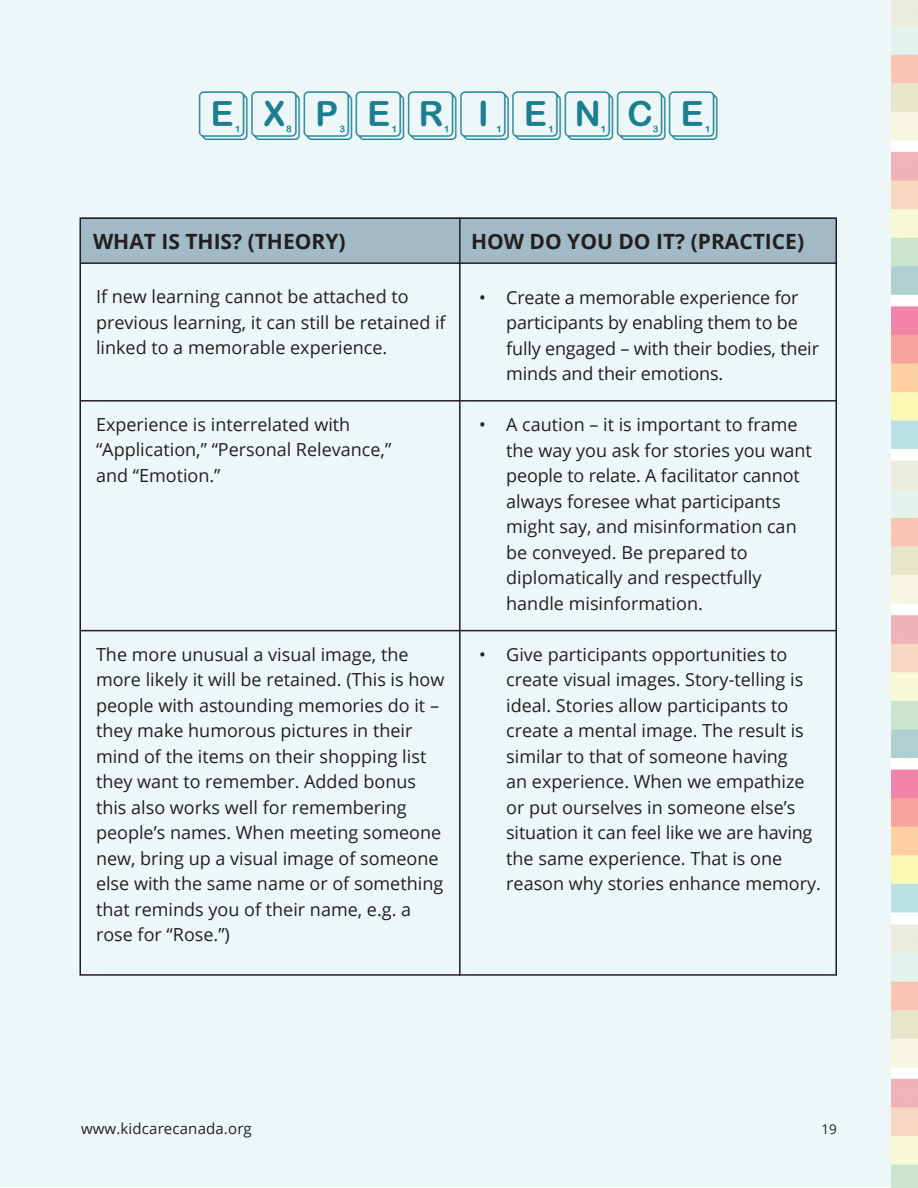
<style>
.page{position:relative;width:918px;height:1188px;background:#fff}
.page>*{position:absolute;margin:0;border:0;box-sizing:border-box;transform-origin:0 0}
.t1{font:48px "Scramble";color:#1c7f91}
.t2{font:700 21px "Open Sans";color:#231f20}
.t3{font:18px/25.5px "Open Sans";color:#231f20}
.t4{font:15px "Open Sans";letter-spacing:.01em;color:#231f20}
.t5{font:13.5px "Open Sans";color:#231f20}
</style>
<div class="page">
<div style="left:1px;top:1px;width:916px;height:1186px;background:#edf7f8"></div>
<img style="left:891px;top:0;width:27px;height:1188px">
<div style="left:80px;top:218px;width:756px;height:45px;background:#a1bac5"></div>
<hr style="left:80px;top:400px;width:756px;height:2px;background:#231f20">
<hr style="left:81px;top:262px;width:755px;height:2px;background:#231f20">
<hr style="left:459px;top:218px;width:2px;height:758px;background:#231f20">
<hr style="left:81px;top:630px;width:756px;height:1px;background:#231f20">
<h1 class="t1" style="left:198px;top:93px;width:524px">EXPERIENCE</h1>
<p class="t2" style="left:93px;top:226px;width:254px">WHAT IS THIS? (THEORY)</p>
<p class="t2" style="left:471px;top:226px;width:335px">HOW DO YOU DO IT? (PRACTICE)</p>
<p class="t3" style="left:96px;top:284px;width:351px">If new learning cannot be attached to previous learning, it can still be retained if linked to a memorable experience.</p>
<p class="t3" style="left:96px;top:411px;width:297px">Experience is interrelated with “Application,” “Personal Relevance,” and “Emotion.”</p>
<p class="t3" style="left:96px;top:641px;width:350px">The more unusual a visual image, the more likely it will be retained. (This is how people with astounding memories do it – they make humorous pictures in their mind of the items on their shopping list they want to remember. Added bonus this also works well for remembering people’s names. When meeting someone new, bring up a visual image of someone else with the same name or of something that reminds you of their name, e.g. a rose for “Rose.”)</p>
<p class="t3" style="left:506px;top:284px;width:314px;text-indent:-27px">• Create a memorable experience for participants by enabling them to be fully engaged – with their bodies, their minds and their emotions.</p>
<p class="t3" style="left:506px;top:411px;width:307px;text-indent:-27px">• A caution – it is important to frame the way you ask for stories you want people to relate. A facilitator cannot always foresee what participants might say, and misinformation can be conveyed. Be prepared to diplomatically and respectfully handle misinformation.</p>
<p class="t3" style="left:506px;top:641px;width:316px;text-indent:-27px">• Give participants opportunities to create visual images. Story-telling is ideal. Stories allow participants to create a mental image. The result is similar to that of someone having<br>an experience. When we empathize or put ourselves in someone else’s situation it can feel like we are having the same experience. That is one reason why stories enhance memory.</p>
<p class="t4" style="left:81px;top:1118px;width:172px">www.kidcarecanada.org</p>
<p class="t5" style="left:821px;top:1120px;width:17px">19</p>
</div>
